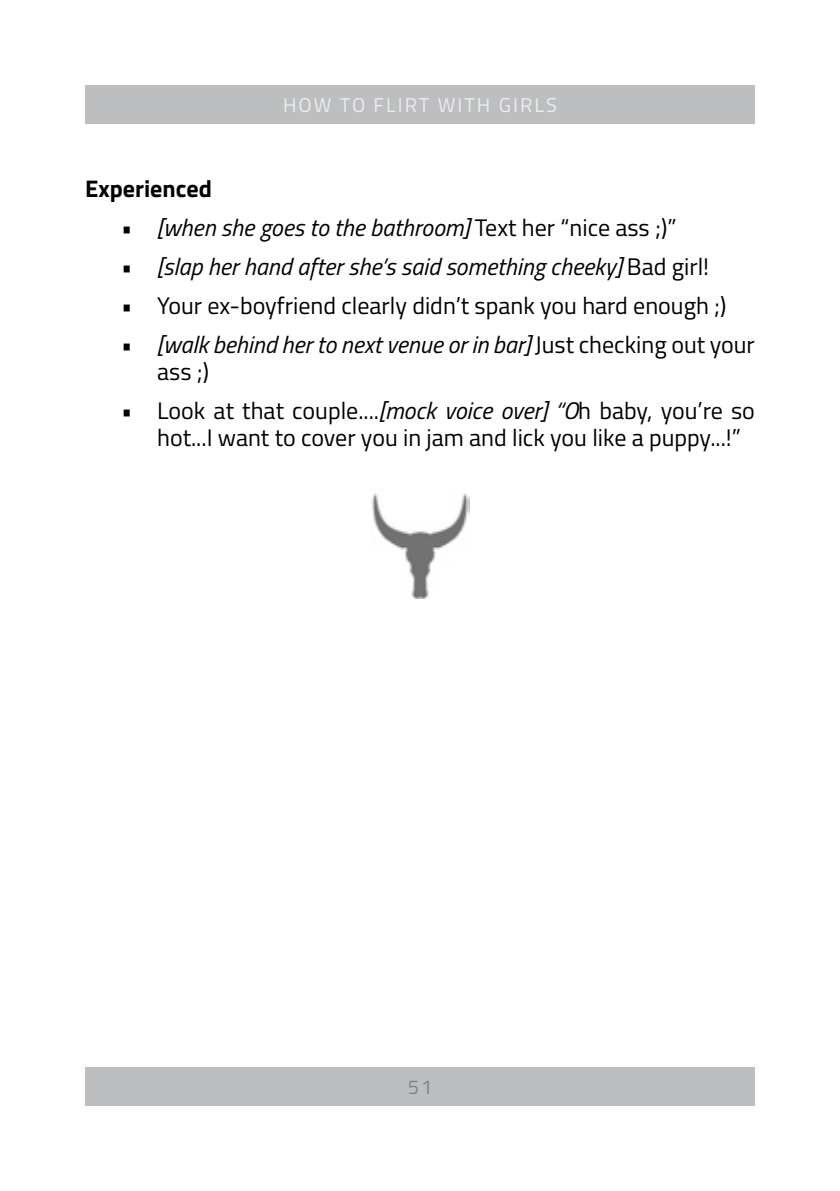
<style>
.page{position:relative;width:840px;height:1191px;background:#fff}
.page>*{position:absolute;margin:0;border:0;box-sizing:border-box;transform-origin:0 0}
.t1{font:italic 24px/27px "Titillium";color:#000}
.t2{font:24px/27px "Titillium";color:#000}
.t3{font:700 24px "Titillium";color:#000}
.t4{font:20px "Titillium";letter-spacing:.1em;color:#ededee}
.t5{font:20px "Titillium";color:#808285}
.s1{font-style:normal}
.s2{font-style:italic}
</style>
<div class="page">
<div style="left:85px;top:1067px;width:669px;height:39px;background:#bcbec0"></div>
<div style="left:85px;top:85px;width:669px;height:39px;background:#bcbec0"></div>
<img style="left:371px;top:493px;width:98px;height:106px">
<p class="t4" style="left:283px;top:90px;width:275px">HOW TO FLIRT WITH GIRLS</p>
<p class="t3" style="left:85px;top:170px;width:128px">Experienced</p>
<p class="t1" style="left:121px;top:213px;width:556px"><span class="s1">•</span> [when she goes to the bathroom] <span class="s1">Text her “nice ass ;)”</span></p>
<p class="t1" style="left:121px;top:252px;width:589px"><span class="s1">•</span> [slap her hand after she’s said something cheeky] <span class="s1">Bad girl!</span></p>
<p class="t2" style="left:121px;top:291px;width:606px">• Your ex-boyfriend clearly didn’t spank you hard enough ;)</p>
<p class="t1" style="left:157px;top:330px;width:599px;text-indent:-36px"><span class="s1">•</span> [walk behind her to next venue or in bar] <span class="s1">Just checking out your ass ;)</span></p>
<p class="t2" style="left:157px;top:396px;width:599px;text-indent:-36px">• Look at that couple....<span class="s2">[mock voice over] “O</span>h baby, you’re so hot...I want to cover you in jam and lick you like a puppy...!”</p>
<p class="t5" style="left:407px;top:1072px;width:26px">51</p>
</div>
